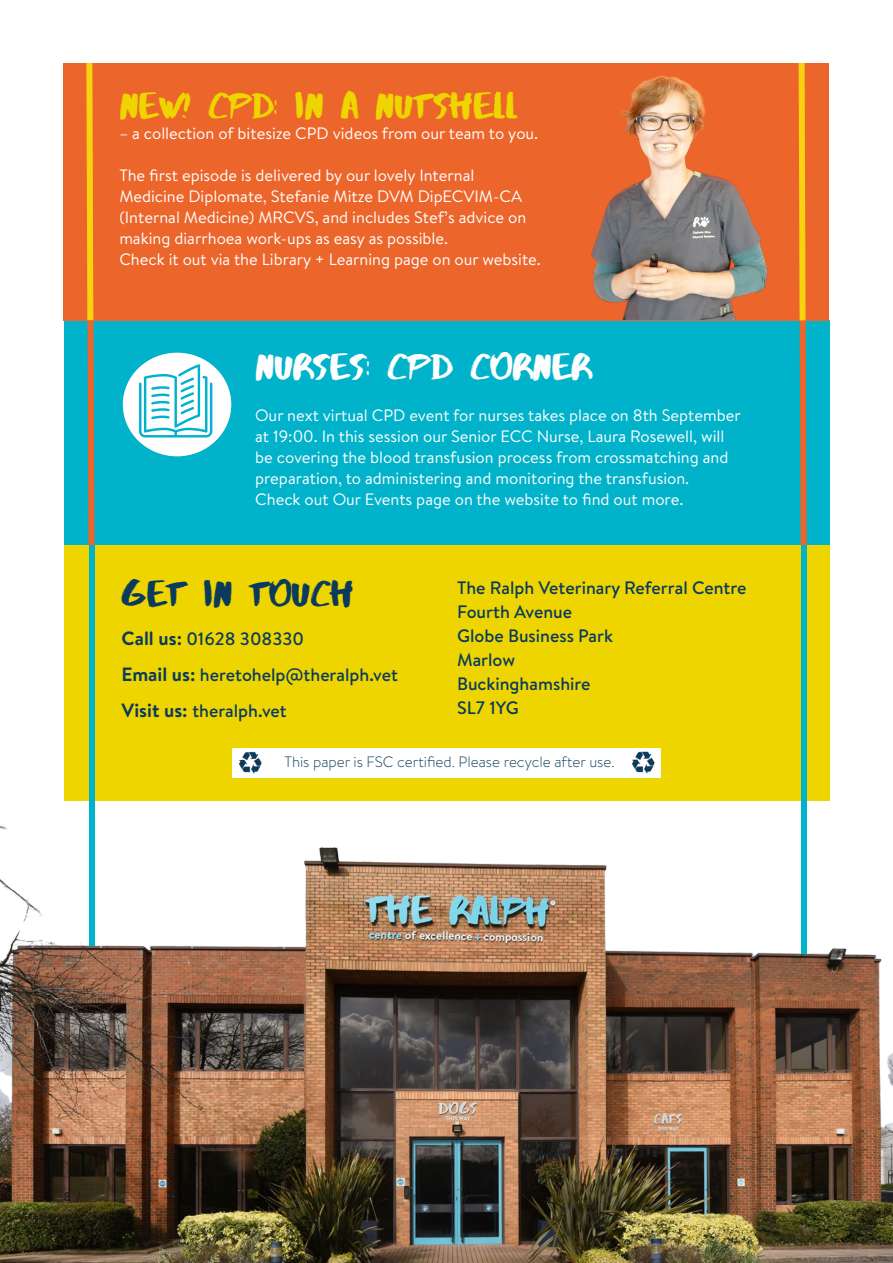
<style>
.page{position:relative;width:893px;height:1263px;background:#fff}
.page>*{position:absolute;margin:0;border:0;box-sizing:border-box;transform-origin:0 0}
.Body_Text{font:37.5px "Abys";color:#efd500}
.Body_Text-2{font:37.5px "Abys";color:#fff}
.Body_Text-3{font:37.5px "Abys";color:#0b3b5c}
.Body_Text-4{font:500 18px/24px "Brandon Text";color:#0b3b5c}
.Body_Text-5{font:16.5px/21px "Brandon Text";color:#fff}
.Body_Text-6{font:300 15px "Brandon Text";color:#0b3b5c}
.t1{font:900 13.5px "Source Sans Pro";color:#231f20}
.s1{font-weight:700;font-size:19.2px}
</style>
<div class="page">
<img style="left:0;top:815px;width:892px;height:448px">
<div style="left:64px;top:545px;width:765px;height:256px;background:#efd500"></div>
<div style="left:89px;top:545px;width:5px;height:401px;background:#00b2ca"></div>
<div style="left:64px;top:320px;width:765px;height:225px;background:#00b2ca"></div>
<div style="left:122px;top:352px;width:110px;height:105px;background:#fff;border-radius:50%"></div>
<div style="left:121px;top:351px;width:112px;height:107px;border:2px solid #00b2ca;border-radius:50%"></div>
<svg style="left:139px;top:364px;width:73px;height:74px"></svg>
<div style="left:801px;top:545px;width:5px;height:409px;background:#00b2ca"></div>
<div style="left:63px;top:63px;width:765px;height:257px;background:#ec652b"></div>
<svg style="left:795px;top:63px;width:14px;height:488px"></svg>
<svg style="left:83px;top:63px;width:14px;height:488px"></svg>
<img style="left:591px;top:63px;width:212px;height:257px">
<div style="left:233px;top:748px;width:428px;height:29px;background:#fff"></div>
<img style="left:632px;top:751px;width:23px;height:23px">
<img style="left:232px;top:749px;width:30px;height:26px">
<p class="Body_Text" style="left:119px;top:84px;width:399px">NEW! CPD: IN A NUTSHELL</p>
<p class="Body_Text-5" style="left:119px;top:123px;width:420px">– a collection of bitesize CPD videos from our team to you.</p>
<p class="Body_Text-5" style="left:119px;top:165px;width:408px">The first episode is delivered by our lovely Internal Medicine Diplomate, Stefanie Mitze DVM DipECVIM-CA (Internal Medicine) MRCVS, and includes Stef’s advice on making diarrhoea work-ups as easy as possible.</p>
<p class="Body_Text-5" style="left:119px;top:249px;width:423px">Check it out via the Library + Learning page on our website.</p>
<p class="Body_Text-2" style="left:255px;top:345px;width:337px">NURSES: CPD CORNER</p>
<p class="Body_Text-5" style="left:255px;top:404px;width:487px">Our next virtual CPD event for nurses takes place on 8th September at 19:00. In this session our Senior ECC Nurse, Laura Rosewell, will be covering the blood transfusion process from crossmatching and preparation, to administering and monitoring the transfusion.</p>
<p class="Body_Text-5" style="left:255px;top:488px;width:430px">Check out Our Events page on the website to find out more.</p>
<p class="Body_Text-3" style="left:121px;top:572px;width:234px">GET IN TOUCH</p>
<p class="Body_Text-4" style="left:121px;top:626px;width:184px"><span class="s1">Call us:</span> 01628 308330</p>
<p class="Body_Text-4" style="left:121px;top:662px;width:278px"><span class="s1">Email us:</span> heretohelp@theralph.vet</p>
<p class="Body_Text-4" style="left:121px;top:698px;width:167px"><span class="s1">Visit us:</span> theralph.vet</p>
<p class="Body_Text-4" style="left:457px;top:575px;width:291px">The Ralph Veterinary Referral Centre</p>
<p class="Body_Text-4" style="left:457px;top:599px;width:116px">Fourth Avenue</p>
<p class="Body_Text-4" style="left:457px;top:623px;width:157px">Globe Business Park</p>
<p class="Body_Text-4" style="left:457px;top:647px;width:135px">Marlow<br>Buckinghamshire</p>
<p class="Body_Text-4" style="left:457px;top:695px;width:63px">SL7 1YG</p>
<p class="Body_Text-6" style="left:284px;top:752px;width:332px">This paper is FSC certified. Please recycle after use.</p>
<p class="t1" style="left:63px;top:1187px;width:19px">8 /</p>
</div>
